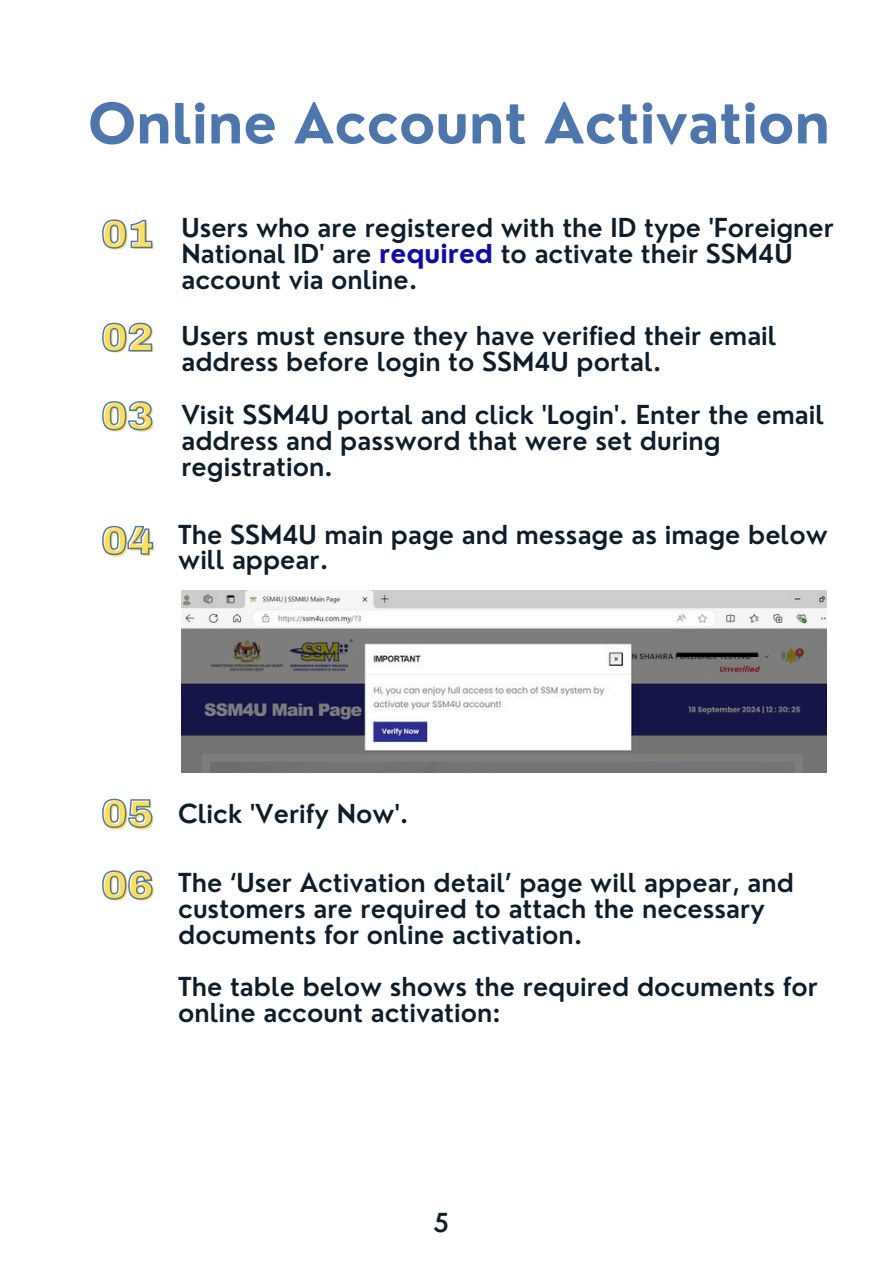
<style>
.page{position:relative;width:894px;height:1264px;background:#fff}
.page>*{position:absolute;margin:0;border:0;box-sizing:border-box;transform-origin:0 0}
.t1{font:700 54px "Nourd";color:#4d76ad}
.t2{font:900 39px/78.4px "Archivo";color:#ffde59}
.t3{font:600 25.5px/25.8px "Nourd";color:#0d1d29}
.s1{font-weight:700;color:#120aa7}
</style>
<div class="page">
<img style="left:181px;top:590px;width:645px;height:182px">
<svg style="left:102px;top:219px;width:51px;height:30px"></svg>
<svg style="left:102px;top:322px;width:51px;height:30px"></svg>
<svg style="left:102px;top:401px;width:51px;height:30px"></svg>
<svg style="left:102px;top:525px;width:52px;height:31px"></svg>
<svg style="left:102px;top:798px;width:51px;height:30px"></svg>
<svg style="left:102px;top:870px;width:51px;height:30px"></svg>
<p class="t1" style="left:88px;top:89px;width:743px">Online Account Activation</p>
<h2 class="t2" style="left:103px;top:197px;width:54px">01</h2>
<p class="t3" style="left:181px;top:215px;width:654px">Users who are registered with the ID type 'Foreigner<br>National ID' are <span class="s1">required</span> to activate their SSM4U account via online.</p>
<h2 class="t2" style="left:103px;top:300px;width:54px">02<br>03</h2>
<p class="t3" style="left:181px;top:323px;width:596px">Users must ensure they have verified their email address before login to SSM4U portal.</p>
<p class="t3" style="left:181px;top:402px;width:644px">Visit SSM4U portal and click 'Login'. Enter the email address and password that were set during registration.</p>
<h2 class="t2" style="left:103px;top:503px;width:54px">04</h2>
<p class="t3" style="left:178px;top:521px;width:651px">The SSM4U main page and message as image below will appear.</p>
<h2 class="t2" style="left:103px;top:779px;width:54px;line-height:71.7px">05<br>06</h2>
<p class="t3" style="left:178px;top:800px;width:232px">Click 'Verify Now'.</p>
<p class="t3" style="left:178px;top:869px;width:617px">The ‘User Activation detail’ page will appear, and customers are required to attach the necessary documents for online activation.</p>
<p class="t3" style="left:178px;top:973px;width:641px">The table below shows the required documents for online account activation:</p>
<p class="t3" style="left:433px;top:1208px;width:17px">5</p>
</div>
